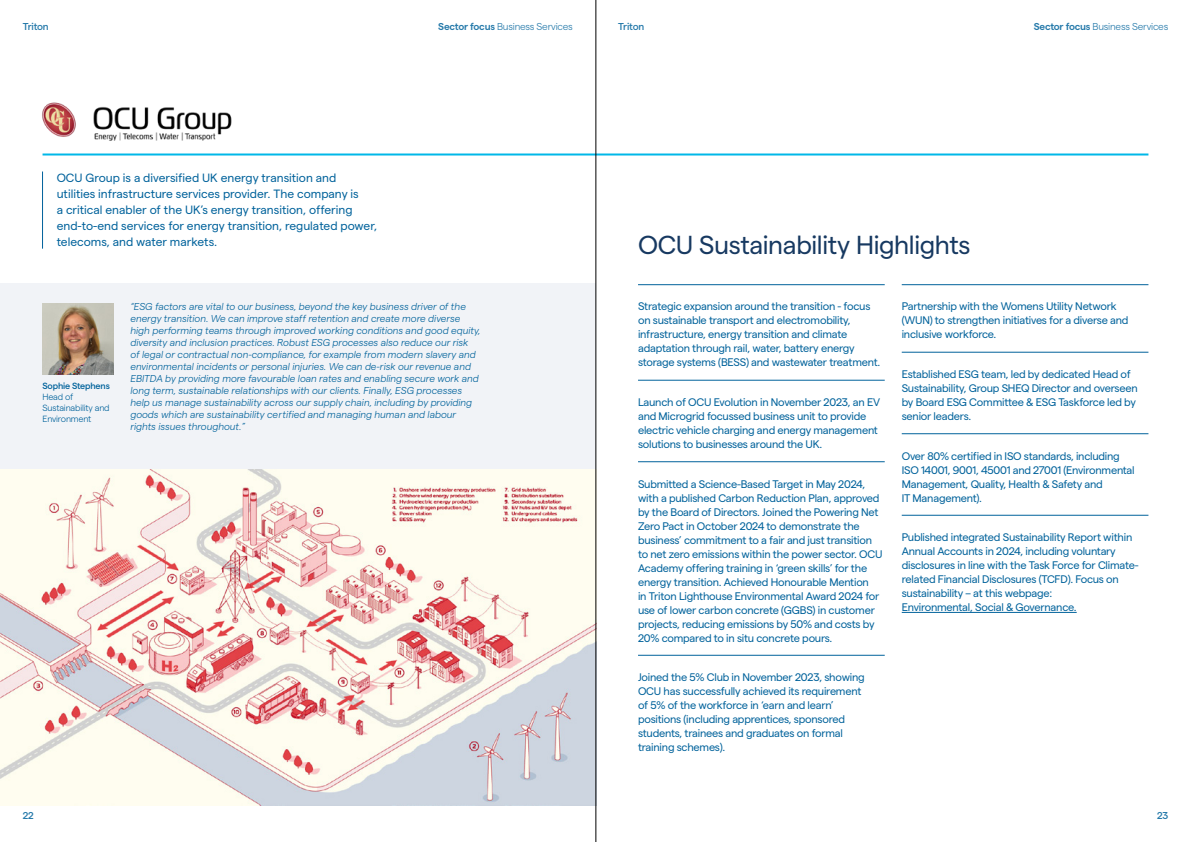
<style>
.page{position:relative;width:1191px;height:842px;background:#fff}
.page>*{position:absolute;margin:0;border:0;box-sizing:border-box;transform-origin:0 0}
.t1{font:26px "Matter";letter-spacing:-.015em;color:#173961}
.t2{font:12px/16px "Matter";color:#00629b}
.t3{font:11px/14px "Matter";letter-spacing:-.02em;color:#00629b}
.t4{font:italic 300 10px/12px "Matter";color:#00629b}
.t5{font:300 10px "Matter";letter-spacing:-.02em;color:#267aaa}
.t6{font:500 10px "Matter";letter-spacing:-.02em;color:#267aaa}
.t7{font:300 9px/11px "Matter";letter-spacing:-.02em;color:#00629b}
.t8{font:500 9px "Matter";letter-spacing:-.02em;color:#00629b}
.s1{font-weight:600}
</style>
<div class="page">
<div style="left:0;top:283px;width:595px;height:186px;background:#f1f3f7"></div>
<hr style="left:42px;top:171px;width:1px;height:78px;background:#00629b">
<img style="left:43px;top:303px;width:71px;height:72px">
<img style="left:42px;top:102px;width:190px;height:39px">
<img style="left:1px;top:469px;width:594px;height:336px">
<hr style="left:43px;top:153px;width:1105px;height:2px;background:#00b8e8">
<hr style="left:638px;top:284px;width:246px;height:1px;background:#00629b">
<hr style="left:638px;top:380px;width:246px;height:1px;background:#00629b">
<hr style="left:638px;top:461px;width:246px;height:1px;background:#00629b">
<hr style="left:638px;top:655px;width:246px;height:1px;background:#00629b">
<hr style="left:901px;top:284px;width:247px;height:1px;background:#00629b">
<hr style="left:901px;top:352px;width:247px;height:1px;background:#00629b">
<hr style="left:901px;top:433px;width:247px;height:1px;background:#00629b">
<hr style="left:901px;top:515px;width:247px;height:1px;background:#00629b">
<hr style="left:901px;top:612px;width:175px;height:1px;background:#00629b">
<hr style="left:595px;top:0;width:1px;height:842px;background:#000">
<p class="t6" style="left:23px;top:19px;width:28px">Triton</p>
<p class="t5" style="left:438px;top:19px;width:136px"><span class="s1">Sector focus</span> Business Services</p>
<p class="t6" style="left:618px;top:19px;width:28px">Triton</p>
<p class="t5" style="left:1033px;top:19px;width:136px"><span class="s1">Sector focus</span> Business Services</p>
<p class="t2" style="left:57px;top:169px;width:322px">OCU Group is a diversified UK energy transition and utilities infrastructure services provider. The company is<br>a critical enabler of the UK’s energy transition, offering end-to-end services for energy transition, regulated power, telecoms, and water markets.</p>
<h1 class="t1" style="left:638px;top:226px;width:334px">OCU Sustainability Highlights</h1>
<p class="t8" style="left:43px;top:379px;width:69px">Sophie Stephens</p>
<p class="t7" style="left:43px;top:391px;width:69px">Head of<br>Sustainability and<br>Environment</p>
<p class="t4" style="left:130px;top:300px;width:352px">“ESG factors are vital to our business, beyond the key business driver of the energy transition. We can improve staff retention and create more diverse high performing teams through improved working conditions and good equity, diversity and inclusion practices. Robust ESG processes also reduce our risk<br>of legal or contractual non-compliance, for example from modern slavery and environmental incidents or personal injuries. We can de-risk our revenue and EBITDA by providing more favourable loan rates and enabling secure work and long term, sustainable relationships with our clients. Finally, ESG processes help us manage sustainability across our supply chain, including by providing goods which are sustainability certified and managing human and labour rights issues throughout.”</p>
<p class="t3" style="left:638px;top:299px;width:244px">Strategic expansion around the transition - focus on sustainable transport and electromobility, infrastructure, energy transition and climate adaptation through rail, water, battery energy storage systems (BESS) and wastewater treatment.</p>
<p class="t3" style="left:638px;top:394px;width:244px">Launch of OCU Evolution in November 2023, an EV and Microgrid focussed business unit to provide electric vehicle charging and energy management solutions to businesses around the UK.</p>
<p class="t3" style="left:638px;top:476px;width:246px">Submitted a Science-Based Target in May 2024, with a published Carbon Reduction Plan, approved by the Board of Directors. Joined the Powering Net Zero Pact in October 2024 to demonstrate the business’ commitment to a fair and just transition to net zero emissions within the power sector. OCU Academy offering training in ‘green skills’ for the energy transition. Achieved Honourable Mention<br>in Triton Lighthouse Environmental Award 2024 for use of lower carbon concrete (GGBS) in customer projects, reducing emissions by 50% and costs by 20% compared to in situ concrete pours.</p>
<p class="t3" style="left:638px;top:669px;width:228px">Joined the 5% Club in November 2023, showing OCU has successfully achieved its requirement of 5% of the workforce in ‘earn and learn’ positions (including apprentices, sponsored students, trainees and graduates on formal training schemes).</p>
<p class="t3" style="left:901px;top:299px;width:228px">Partnership with the Womens Utility Network (WUN) to strengthen initiatives for a diverse and inclusive workforce.</p>
<p class="t3" style="left:901px;top:366px;width:237px">Established ESG team, led by dedicated Head of Sustainability, Group SHEQ Director and overseen by Board ESG Committee &amp; ESG Taskforce led by senior leaders.</p>
<p class="t3" style="left:901px;top:448px;width:234px">Over 80% certified in ISO standards, including ISO 14001, 9001, 45001 and 27001 (Environmental Management, Quality, Health &amp; Safety and<br>IT Management).</p>
<p class="t3" style="left:901px;top:529px;width:238px">Published integrated Sustainability Report within Annual Accounts in 2024, including voluntary disclosures in line with the Task Force for Climate&shy;related Financial Disclosures (TCFD). Focus on sustainability – at this webpage:<br>Environmental, Social &amp; Governance.</p>
<p class="t6" style="left:23px;top:808px;width:13px">22</p>
<p class="t6" style="left:1157px;top:808px;width:13px">23</p>
</div>
